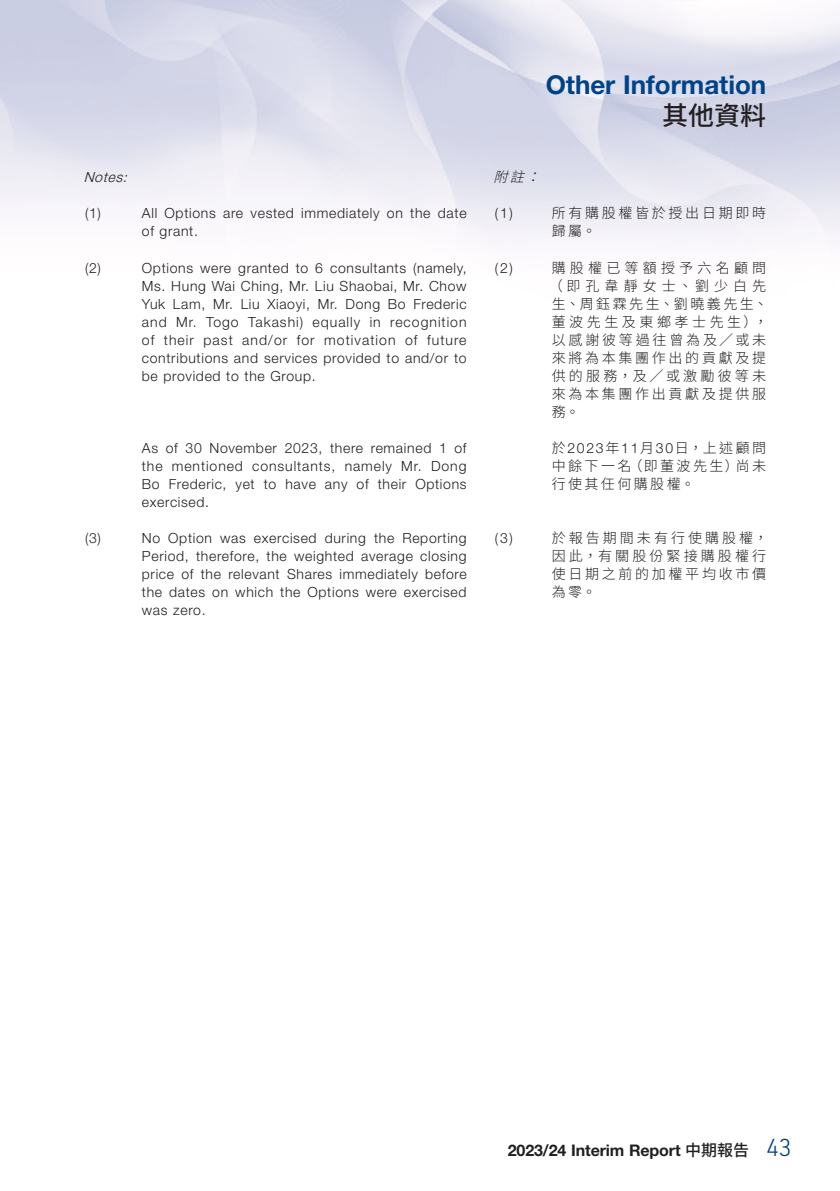
<style>
.page{position:relative;width:840px;height:1191px;background:#fff}
.page>*{position:absolute;margin:0;border:0;box-sizing:border-box;transform-origin:0 0}
.t1{font:700 26px "Helvetica Neue LT Std";color:#004389}
.t2{font:500 26px "Source Han Sans TC";color:#231f20}
.t3{font:700 16px "Helvetica Neue LT Std";letter-spacing:-.005em;color:#231f20}
.Notes{font:300 14px/18px "Helvetica Neue LT Std";letter-spacing:.05em;color:#231f20;text-align:justify}
.C_Notes{font:300 14px/18px "Source Han Sans TC";letter-spacing:.19em;color:#231f20}
.C_Notes-2{font:300 14px/18px "Source Han Sans TC";letter-spacing:.215em;color:#231f20}
.C_Notes-3{font:300 14px "Helvetica Neue LT Std";color:#231f20}
.Notes-2{font:italic 300 14px "Helvetica Neue LT Std";color:#231f20}
.C_Notes-4{font:italic 300 14px "Source Han Sans TC";color:#231f20}
.s1{font-family:"Helvetica Neue LT Std"}
.s2{font-family:"Source Han Sans TC";font-weight:500}
.s3{font-family:"URWDIN";font-weight:300;font-size:24px;color:#004389}
</style>
<div class="page">
<p class="Notes-2" style="left:84px;top:169px;width:49px">Notes:</p>
<p class="Notes" style="left:85px;top:204px;width:17px">(1)</p>
<p class="Notes" style="left:142px;top:204px;width:326px">All Options are vested immediately on the date of grant.</p>
<p class="Notes" style="left:85px;top:258px;width:17px">(2)</p>
<p class="Notes" style="left:142px;top:258px;width:326px">Options were granted to 6 consultants (namely, Ms. Hung Wai Ching, Mr. Liu Shaobai, Mr. Chow Yuk Lam, Mr. Liu Xiaoyi, Mr. Dong Bo Frederic and Mr. Togo Takashi) equally in recognition of their past and/or for motivation of future contributions and services provided to and/or to be provided to the Group.</p>
<p class="Notes" style="left:142px;top:438px;width:326px">As of 30 November 2023, there remained 1 of the mentioned consultants, namely Mr. Dong Bo Frederic, yet to have any of their Options exercised.</p>
<p class="Notes" style="left:85px;top:528px;width:17px">(3)</p>
<p class="Notes" style="left:142px;top:528px;width:326px">No Option was exercised during the Reporting Period, therefore, the weighted average closing price of the relevant Shares immediately before the dates on which the Options were exercised was zero.</p>
<h1 class="t1" style="left:545px;top:68px;width:222px">Other Information</h1>
<h1 class="t2" style="left:662px;top:100px;width:105px">其他資料</h1>
<p class="C_Notes-4" style="left:493px;top:169px;width:58px">附註：</p>
<p class="C_Notes-3" style="left:494px;top:205px;width:19px">(1)</p>
<p class="C_Notes" style="left:551px;top:205px;width:216px">所有購股權皆於授出日期即時歸屬。</p>
<p class="C_Notes-3" style="left:494px;top:259px;width:19px">(2)</p>
<p class="C_Notes" style="left:548px;top:259px;width:221px">購股權已等額授予六名顧問（即孔韋靜女士、劉少白先生、周鈺霖先生、劉曉義先生、董波先生及東鄉孝士先生），以感謝彼等過往曾為及／或未來將為本集團作出的貢獻及提供的服務，及／或激勵彼等未來為本集團作出貢獻及提供服務。</p>
<p class="C_Notes" style="left:551px;top:439px;width:216px;text-align:justify">於<span class="s1">2023</span>年<span class="s1">11</span>月<span class="s1">30</span>日，上述顧問中餘下一名（即董波先生）尚未行使其任何購股權。</p>
<p class="C_Notes-3" style="left:494px;top:529px;width:19px">(3)</p>
<p class="C_Notes-2" style="left:551px;top:529px;width:218px">於報告期間未有行使購股權，因此，有關股份緊接購股權行使日期之前的加權平均收市價為零。</p>
<p class="t3" style="left:507px;top:1139px;width:285px">2023/24 Interim Report <span class="s2">中期報告</span> <span class="s3">43</span></p>
</div>
